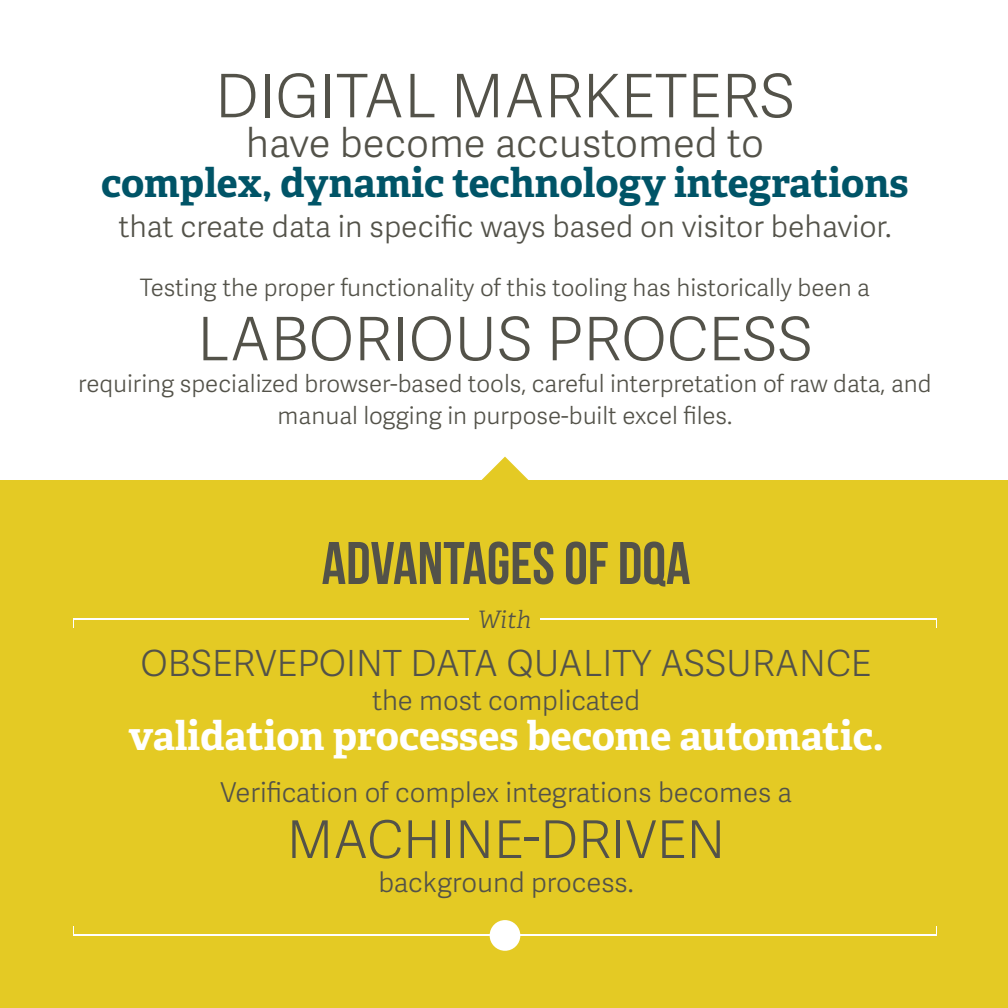
<style>
.page{position:relative;width:1008px;height:1008px;background:#fff}
.page>*{position:absolute;margin:0;border:0;box-sizing:border-box;transform-origin:0 0}
.t1{font:300 60px "Adelle Sans";color:#535249}
.t2{font:60px "Bebas Neue";color:#535249}
.t3{font:300 52px "Adelle Sans";color:#535249}
.t4{font:700 40px "Adelle";color:#005467}
.t5{font:700 40px "Adelle";letter-spacing:-.005em;color:#fff}
.t6{font:300 40px "Adelle Sans";color:#535249}
.t7{font:300 36px "Adelle Sans";color:#535249}
.t8{font:300 30px "Adelle Sans";color:#535249}
.t9{font:300 27.4px "Adelle Sans";color:#535249}
.t10{font:300 24px/32px "Adelle Sans";color:#535249;text-align:center}
.t11{font:italic 300 24px "Adelle";color:#535249}
</style>
<div class="page">
<div style="left:0;top:480px;width:1008px;height:528px;background:#e4ca24"></div>
<hr style="left:73px;top:935px;width:864px;height:1px;background:#fff">
<hr style="left:73px;top:619px;width:864px;height:1px;background:#fff">
<svg style="left:481px;top:457px;width:48px;height:23px"></svg>
<div style="left:469px;top:608px;width:71px;height:31px;background:#e4ca24"></div>
<div style="left:490px;top:920px;width:30px;height:31px;background:#fff;border-radius:50%"></div>
<h1 class="t1" style="left:215px;top:53px;width:582px">DIGITAL MARKETERS</h1>
<h3 class="t6" style="left:246px;top:115px;width:520px">have become accustomed to</h3>
<h3 class="t4" style="left:101px;top:158px;width:809px">complex, dynamic technology integrations</h3>
<p class="t8" style="left:118px;top:205px;width:775px">that create data in specific ways based on visitor behavior.</p>
<p class="t10" style="left:140px;top:271px;width:732px">Testing the proper functionality of this tooling has historically been a</p>
<h1 class="t1" style="left:197px;top:296px;width:617px">LABORIOUS PROCESS</h1>
<p class="t10" style="left:78px;top:367px;width:855px">requiring specialized browser-based tools, careful interpretation of raw data, and manual logging in purpose-built excel files.</p>
<h1 class="t2" style="left:322px;top:530px;width:370px">ADVANTAGES OF DQA</h1>
<p class="t11" style="left:478px;top:604px;width:55px">With</p>
<h3 class="t7" style="left:141px;top:638px;width:732px">OBSERVEPOINT DATA QUALITY ASSURANCE</h3>
<p class="t9" style="left:372px;top:681px;width:270px">the most complicated</p>
<h3 class="t5" style="left:129px;top:710px;width:756px">validation processes become automatic.</h3>
<p class="t9" style="left:220px;top:773px;width:574px">Verification of complex integrations becomes a</p>
<h2 class="t3" style="left:287px;top:803px;width:440px">MACHINE-DRIVEN</h2>
<p class="t9" style="left:378px;top:863px;width:257px">background process.</p>
</div>
